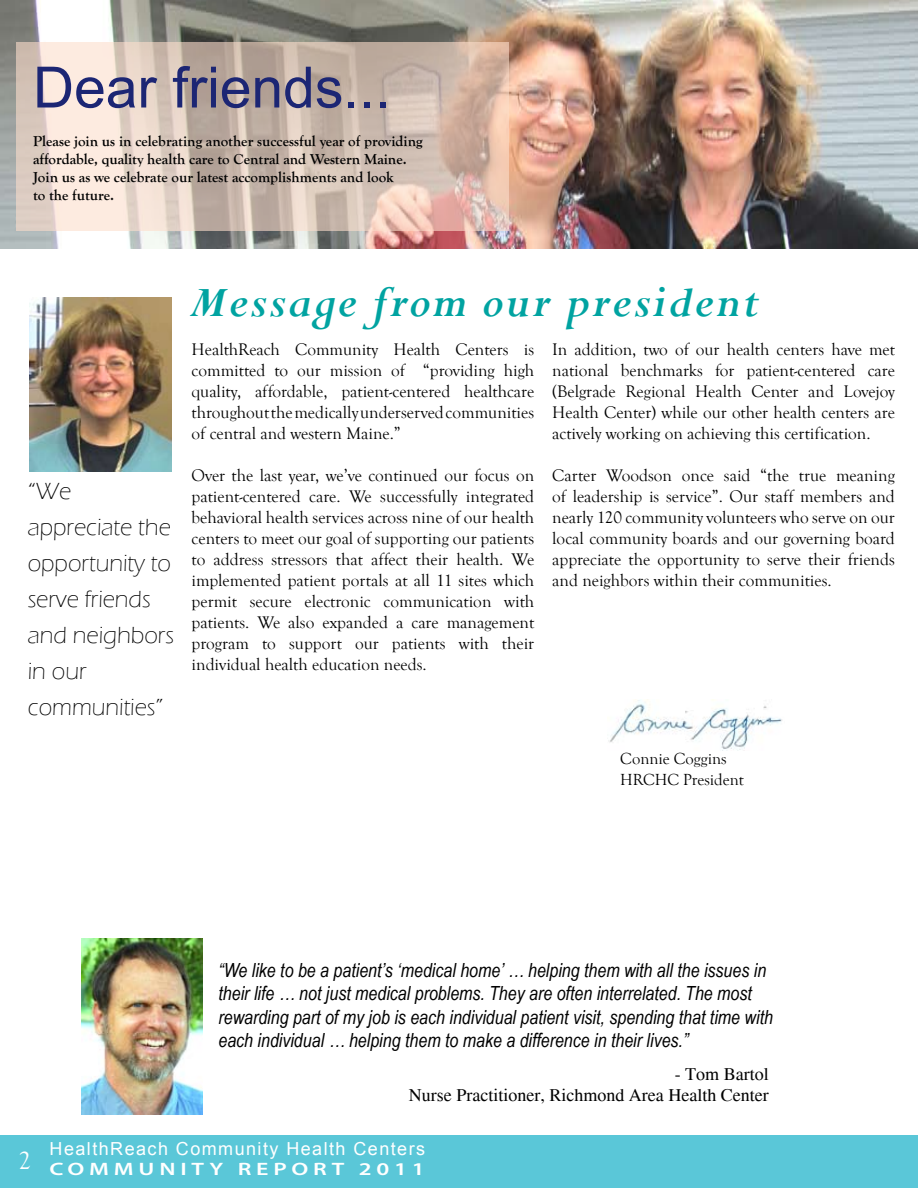
<style>
.page{position:relative;width:918px;height:1188px;background:#fff}
.page>*{position:absolute;margin:0;border:0;box-sizing:border-box;transform-origin:0 0}
.t1{font:57px "Arial Special G1";color:#1c2674}
.t2{font:italic 700 47.85px "Perpetua";letter-spacing:.05em;color:#00a3a1}
.t3{font:300 24px/36px "Eras ITC";color:#000}
.t4{font:italic 19.5px/23.4px "Arial Narrow";color:#000}
.t5{font:18px/21.6px "Times";color:#000;text-align:right}
.t6{font:18px "Arial";letter-spacing:.08em;color:#fff}
.t7{font:600 18px "Myriad Pro";letter-spacing:.2em;color:#fff;scale:1.33 1}
.t8{font:17.25px/21px "Goudy Old Style T";color:#000;text-align:justify}
.t9{font:16.5px/21.6px "Goudy Old Style T";color:#000}
.t10{font:700 15px/18px "Goudy Old Style T";color:#000}
</style>
<div class="page">
<img style="left:0;top:0;width:918px;height:249px">
<div style="left:0;top:1136px;width:918px;height:52px;background:#5ac7d8"></div>
<img style="left:608px;top:700px;width:174px;height:51px">
<svg style="left:16px;top:42px;width:493px;height:189px;background:#d7c3b6"></svg>
<img style="left:81px;top:939px;width:121px;height:176px">
<img style="left:30px;top:298px;width:141px;height:174px">
<h1 class="t1" style="left:33px;top:50px;width:359px">Dear friends...</h1>
<p class="t10" style="left:33px;top:132px;width:391px">Please join us in celebrating another successful year of providing affordable, quality health care to Central and Western Maine.<br>Join us as we celebrate our latest accomplishments and look<br>to the future.</p>
<h3 class="t3" style="left:28px;top:473px;width:148px">“We appreciate the opportunity to serve friends and neighbors in our communities”</h3>
<h2 class="t2" style="left:190px;top:272px;width:571px">Message from our president</h2>
<p class="t8" style="left:192px;top:339px;width:344px">HealthReach Community Health Centers is committed to our mission of “providing high quality, affordable, patient-centered healthcare throughout the medically underserved communities of central and western Maine.”</p>
<p class="t8" style="left:192px;top:465px;width:344px">Over the last year, we’ve continued our focus on patient-centered care. We successfully integrated behavioral health services across nine of our health centers to meet our goal of supporting our patients to address stressors that affect their health. We implemented patient portals at all 11 sites which permit secure electronic communication with patients. We also expanded a care management program to support our patients with their individual health education needs.</p>
<p class="t8" style="left:552px;top:339px;width:344px">In addition, two of our health centers have met national benchmarks for patient-centered care (Belgrade Regional Health Center and Lovejoy Health Center) while our other health centers are actively working on achieving this certification.</p>
<p class="t8" style="left:552px;top:465px;width:344px">Carter Woodson once said “the true meaning of leadership is service”. Our staff members and nearly 120 community volunteers who serve on our local community boards and our governing board appreciate the opportunity to serve their friends and neighbors within their communities.</p>
<p class="t9" style="left:620px;top:748px;width:125px">Connie Coggins<br>HRCHC President</p>
<p class="t4" style="left:218px;top:958px;width:556px">“We like to be a patient’s ‘medical home’ … helping them with all the issues in their life … not just medical problems. They are often interrelated. The most rewarding part of my job is each individual patient visit, spending that time with each individual … helping them to make a difference in their lives.”</p>
<p class="t5" style="left:409px;top:1063px;width:361px">- Tom Bartol<br>Nurse Practitioner, Richmond Area Health Center</p>
<p class="t6" style="left:50px;top:1137px;width:377px">HealthReach Community Health Centers</p>
<p class="t7" style="left:19px;top:1158px;width:307px"><sup>2</sup> COMMUNITY REPORT 2011</p>
</div>
